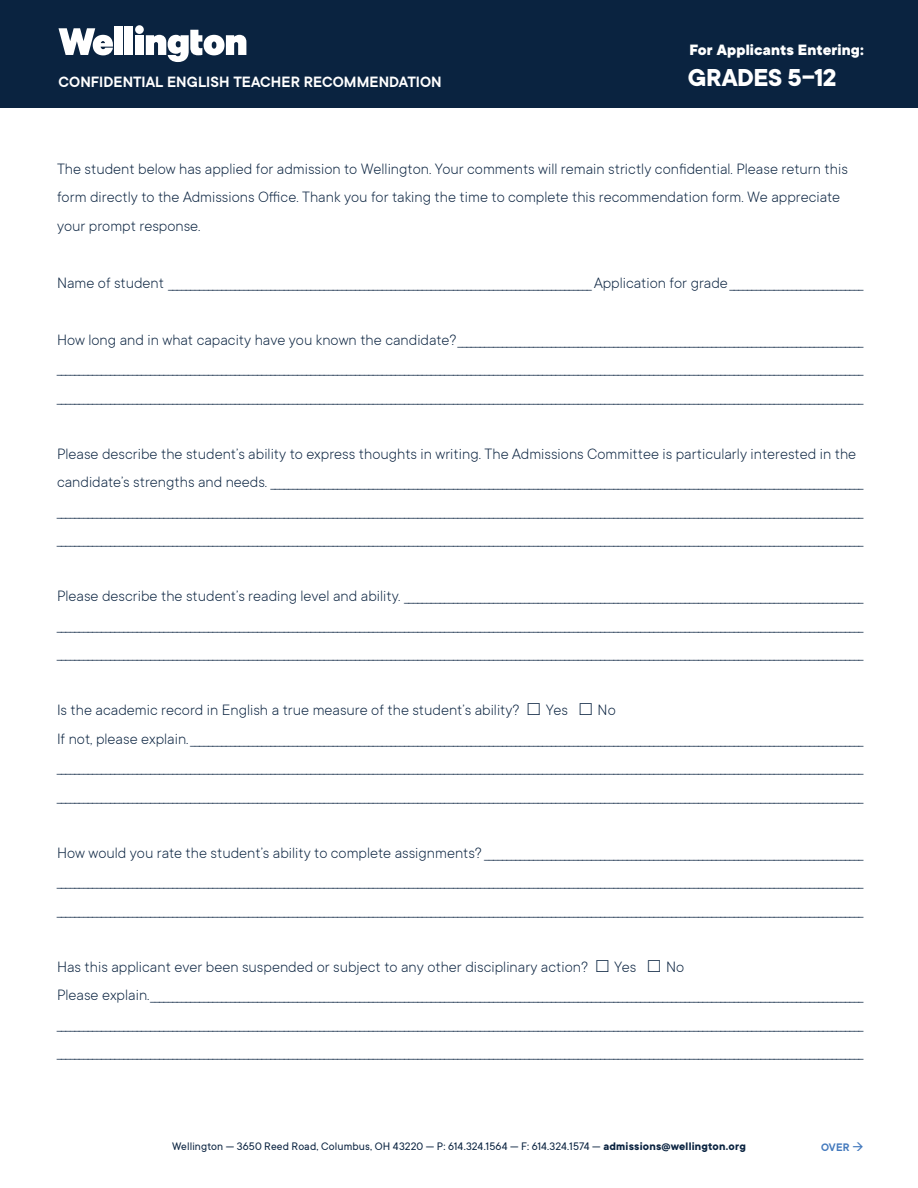
<style>
.page{position:relative;width:918px;height:1188px;background:#fff}
.page>*{position:absolute;margin:0;border:0;box-sizing:border-box;transform-origin:0 0}
.t1{font:700 27px "TT Commons";letter-spacing:-.015em;color:#fff}
.t2{font:300 16.5px/28.5px "TT Commons";color:#0a2340;text-align:justify}
.t3{font:600 16.5px "TT Commons";letter-spacing:.005em;color:#fff}
.t4{font:800 16.5px "TT Commons";letter-spacing:.005em;color:#fff}
.t5{font:12px "TT Commons";letter-spacing:.01em;color:#0a2340}
.t6{font:600 12px "TT Commons";color:#4379bd}
.s1{font-weight:700}
</style>
<div class="page">
<div style="left:0;top:0;width:918px;height:108px;background:#0a2340"></div>
<div style="left:114px;top:27px;width:9px;height:28px;background:#fff"></div>
<div style="left:125px;top:27px;width:8px;height:28px;background:#fff"></div>
<div style="left:135px;top:35px;width:9px;height:20px;background:#fff"></div>
<div style="left:135px;top:25px;width:9px;height:9px;background:#fff;border-radius:50%"></div>
<svg style="left:146px;top:30px;width:100px;height:32px"></svg>
<svg style="left:58px;top:28px;width:55px;height:27px"></svg>
<p class="t4" style="left:689px;top:41px;width:176px">For Applicants Entering:</p>
<p class="t3" style="left:58px;top:73px;width:385px">CONFIDENTIAL ENGLISH TEACHER RECOMMENDATION</p>
<p class="t1" style="left:688px;top:63px;width:150px">GRADES 5–12</p>
<p class="t2" style="left:57px;top:154px;width:792px;text-align:left">The student below has applied for admission to Wellington. Your comments will remain strictly confidential. Please return this form directly to the Admissions Office. Thank you for taking the time to complete this recommendation form. We appreciate your prompt response.</p>
<p class="t2" style="left:57px;top:268px;width:808px">Name of student _______________________________________________________________________________________________ Application for grade______________________________</p>
<p class="t2" style="left:57px;top:325px;width:808px">How long and in what capacity have you known the candidate?___________________________________________________________________________________________ _____________________________________________________________________________________________________________________________________________________________________________________ _____________________________________________________________________________________________________________________________________________________________________________________</p>
<p class="t2" style="left:57px;top:439px;width:808px;text-align:left">Please describe the student’s ability to express thoughts in writing. The Admissions Committee is particularly interested in the candidate’s strengths and needs. _____________________________________________________________________________________________________________________________________ _____________________________________________________________________________________________________________________________________________________________________________________ _____________________________________________________________________________________________________________________________________________________________________________________</p>
<p class="t2" style="left:57px;top:582px;width:808px">Please describe the student’s reading level and ability. _______________________________________________________________________________________________________ _____________________________________________________________________________________________________________________________________________________________________________________ _____________________________________________________________________________________________________________________________________________________________________________________</p>
<p class="t2" style="left:57px;top:696px;width:464px">Is the academic record in English a true measure of the student’s ability?</p>
<p class="t2" style="left:546px;top:696px;width:24px">Yes</p>
<p class="t2" style="left:598px;top:696px;width:20px">No</p>
<p class="t2" style="left:57px;top:724px;width:808px">If not, please explain._______________________________________________________________________________________________________________________________________________________ _____________________________________________________________________________________________________________________________________________________________________________________ _____________________________________________________________________________________________________________________________________________________________________________________</p>
<p class="t2" style="left:57px;top:838px;width:808px">How would you rate the student’s ability to complete assignments? _____________________________________________________________________________________ _____________________________________________________________________________________________________________________________________________________________________________________ _____________________________________________________________________________________________________________________________________________________________________________________</p>
<p class="t2" style="left:57px;top:952px;width:533px">Has this applicant ever been suspended or subject to any other disciplinary action?</p>
<p class="t2" style="left:614px;top:952px;width:24px">Yes</p>
<p class="t2" style="left:666px;top:952px;width:20px">No</p>
<p class="t2" style="left:57px;top:981px;width:808px">Please explain.________________________________________________________________________________________________________________________________________________________________ _____________________________________________________________________________________________________________________________________________________________________________________ _____________________________________________________________________________________________________________________________________________________________________________________</p>
<p class="t5" style="left:172px;top:1140px;width:575px">Wellington — 3650 Reed Road, Columbus, OH 43220 — P: 614.324.1564 — F: 614.324.1574 — <span class="s1">admissions@wellington.org</span></p>
<p class="t6" style="left:821px;top:1140px;width:44px">OVER →</p>
</div>
